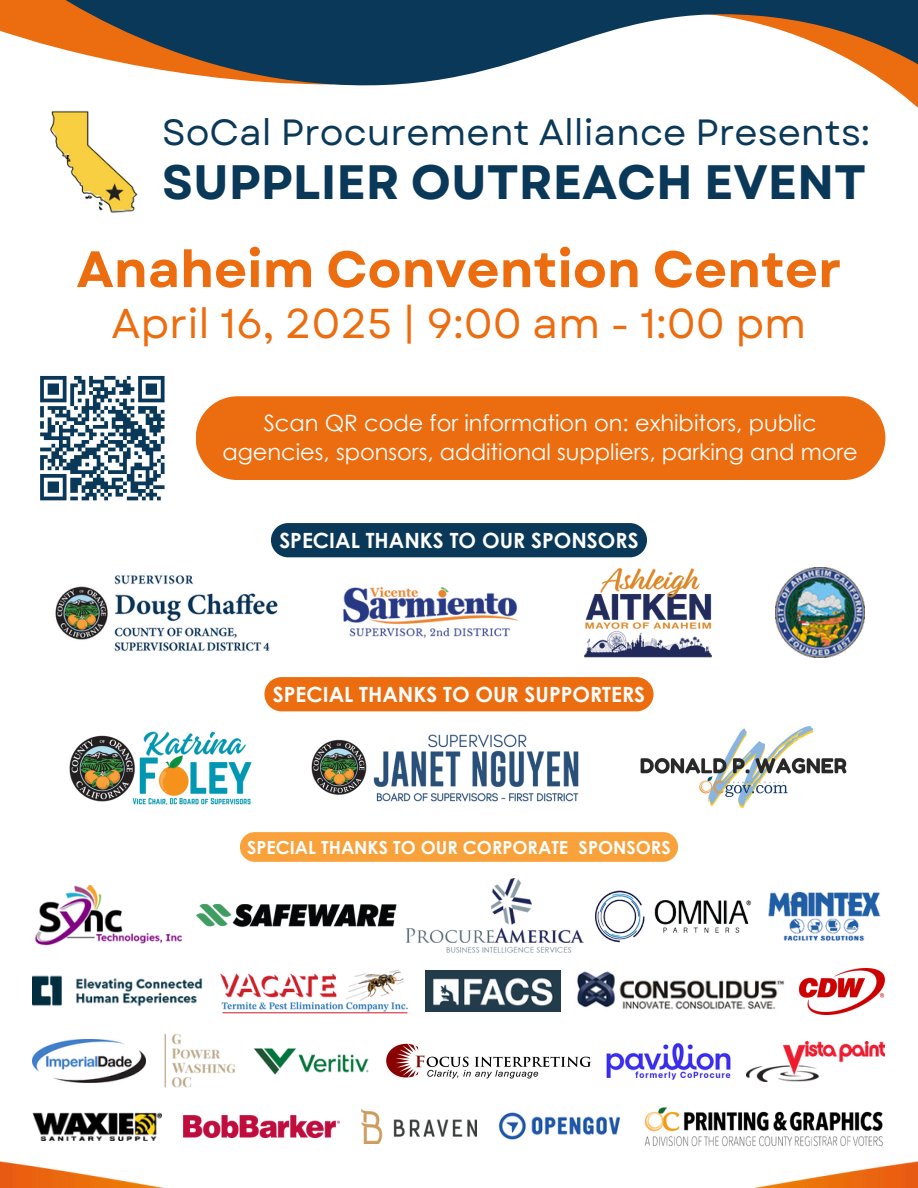
<style>
.page{position:relative;width:918px;height:1188px;background:#fff}
.page>*{position:absolute;margin:0;border:0;box-sizing:border-box;transform-origin:0 0}
.t1{font:700 51px "Garet";color:#ec6d10}
.t2{font:700 48.3px "Garet";color:#0a3859}
.t3{font:41.7px "Garet";color:#ec6d10}
.t4{font:36.45px "Garet";color:#0a3859}
.t5{font:22.5px/28.2px "Century Gothic";color:#fff;text-align:center}
.t6{font:700 21px "Century Gothic";color:#fff}
.t7{font:700 18px "Century Gothic";color:#fff}
</style>
<div class="page">
<img style="left:343px;top:587px;width:176px;height:51px">
<img style="left:775px;top:568px;width:89px;height:89px">
<img style="left:55px;top:575px;width:223px;height:77px">
<img style="left:584px;top:568px;width:128px;height:89px">
<div style="left:271px;top:523px;width:376px;height:34px;background:#0a3859;border-radius:17px"></div>
<div style="left:240px;top:832px;width:438px;height:30px;background:#f9a13a;border-radius:15px"></div>
<img style="left:640px;top:726px;width:207px;height:82px">
<img style="left:69px;top:731px;width:183px;height:74px">
<img style="left:311px;top:734px;width:268px;height:68px">
<div style="left:264px;top:677px;width:390px;height:34px;background:#ec6d10;border-radius:17px"></div>
<img style="left:498px;top:1112px;width:123px;height:28px">
<img style="left:644px;top:1107px;width:239px;height:37px">
<img style="left:33px;top:1112px;width:129px;height:29px">
<img style="left:362px;top:1109px;width:114px;height:34px">
<img style="left:183px;top:1116px;width:157px;height:21px">
<img style="left:253px;top:1048px;width:116px;height:27px">
<img style="left:386px;top:1044px;width:205px;height:35px">
<img style="left:33px;top:1040px;width:113px;height:43px">
<img style="left:746px;top:1041px;width:139px;height:40px">
<img style="left:164px;top:1034px;width:72px;height:54px">
<img style="left:606px;top:1043px;width:125px;height:37px">
<img style="left:196px;top:904px;width:200px;height:23px">
<img style="left:35px;top:885px;width:148px;height:61px">
<img style="left:595px;top:890px;width:156px;height:52px">
<img style="left:406px;top:878px;width:177px;height:75px">
<img style="left:768px;top:891px;width:113px;height:50px">
<img style="left:799px;top:968px;width:85px;height:46px">
<img style="left:220px;top:970px;width:188px;height:44px">
<img style="left:33px;top:975px;width:170px;height:32px">
<img style="left:425px;top:971px;width:135px;height:41px">
<img style="left:577px;top:971px;width:207px;height:39px">
<svg style="left:0;top:0;width:918px;height:108px"></svg>
<img style="left:50px;top:111px;width:88px;height:102px">
<div style="left:196px;top:396px;width:689px;height:84px;background:#ec6d10;border-radius:42px"></div>
<img style="left:0;top:1144px;width:918px;height:44px">
<svg style="left:40px;top:375px;width:125px;height:126px"></svg>
<h2 class="t4" style="left:162px;top:106px;width:710px">SoCal Procurement Alliance Presents:</h2>
<h1 class="t2" style="left:162px;top:147px;width:706px">SUPPLIER OUTREACH EVENT</h1>
<p class="t1" style="left:76px;top:232px;width:766px">Anaheim Convention Center</p>
<h3 class="t3" style="left:112px;top:293px;width:696px">April 16, 2025 | 9:00 am - 1:00 pm</h3>
<h6 class="t5" style="left:222px;top:408px;width:637px">Scan QR code for information on: exhibitors, public agencies, sponsors, additional suppliers, parking and more</h6>
<p class="t6" style="left:279px;top:526px;width:361px">SPECIAL THANKS TO OUR SPONSORS</p>
<h4 class="t6" style="left:273px;top:680px;width:374px">SPECIAL THANKS TO OUR SUPPORTERS</h4>
<p class="t7" style="left:247px;top:836px;width:425px">SPECIAL THANKS TO OUR CORPORATE SPONSORS</p>
</div>
